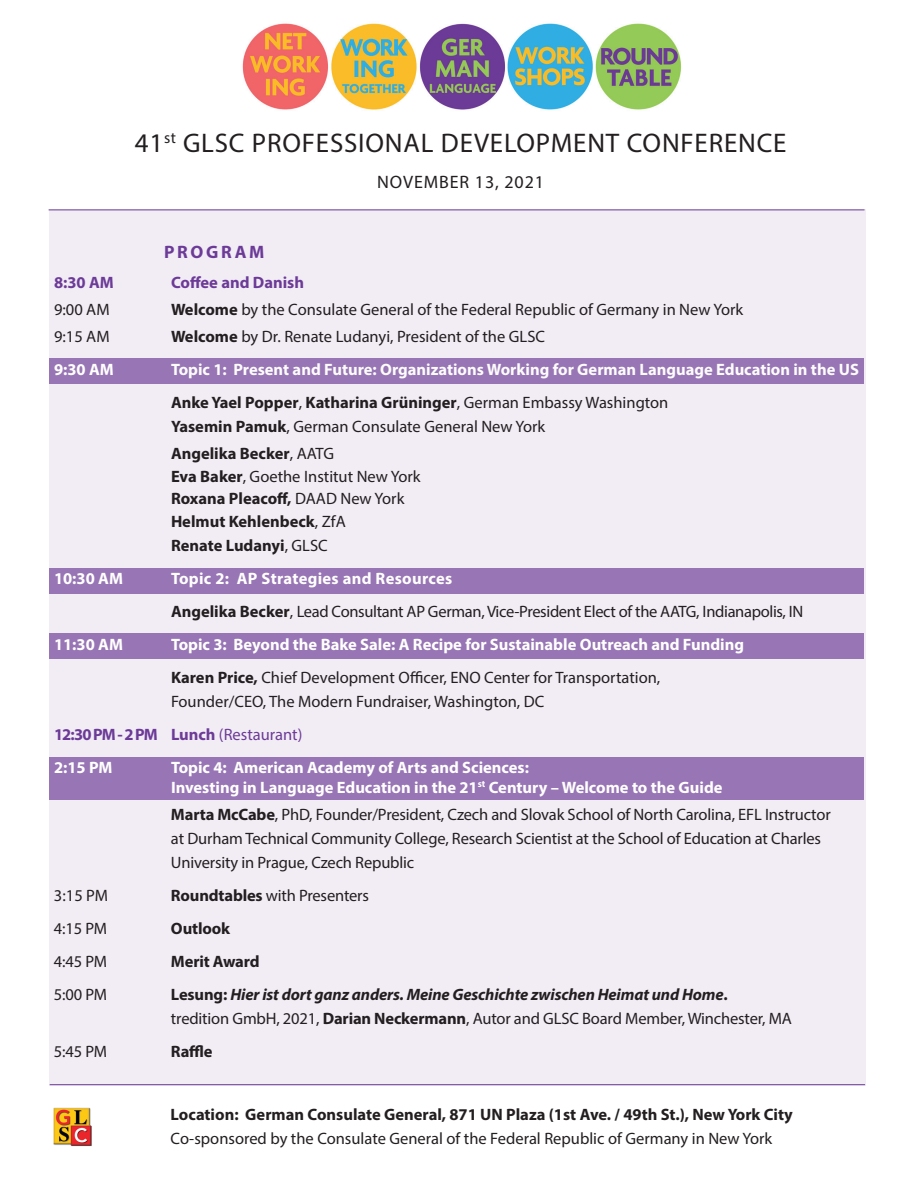
<style>
.page{position:relative;width:918px;height:1188px;background:#fff}
.page>*{position:absolute;margin:0;border:0;box-sizing:border-box;transform-origin:0 0}
.t1{font:27px "Myriad Pro";letter-spacing:.03em;color:#231f20}
.t2{font:18px "Myriad Pro";letter-spacing:.05em;color:#231f20}
.t3{font:700 18px "Myriad Pro";letter-spacing:.15em;color:#6c3b97}
.t4{font:16.5px/33px "Myriad Pro";letter-spacing:-.01em;color:#231f20}
.t5{font:700 16.5px/33px "Myriad Pro";color:#fff}
.t6{font:700 16.5px/22.5px "Myriad Pro";color:#231f20}
.t7{font:italic 700 16.5px/24px "Myriad Pro";letter-spacing:-.01em;color:#231f20}
.t8{font:700 16.5px/33px "Myriad Pro";color:#fcfcfc}
.t9{font:700 16.5px "Myriad Pro";color:#6c3b97}
.s1{font-weight:700}
.s2{color:#231f20}
.s3{font-weight:400;color:#231f20}
.s4{font-weight:400}
.s5{font-weight:700;color:#fff}
.s6{font-weight:700;color:#6c3b97}
.s7{color:#6c3b97}
.s8{font-style:normal}
.s9{font-weight:400;font-style:normal}
</style>
<div class="page">
<div style="left:50px;top:210px;width:816px;height:876px;background:#f2ecf5"></div>
<div style="left:50px;top:757px;width:814px;height:42px;background:#9875b4"></div>
<div style="left:50px;top:633px;width:814px;height:26px;background:#9875b4"></div>
<div style="left:50px;top:568px;width:814px;height:25px;background:#9875b4"></div>
<div style="left:50px;top:358px;width:814px;height:26px;background:#9875b4"></div>
<img style="left:242px;top:23px;width:439px;height:87px">
<hr style="left:49px;top:210px;width:816px;height:1px;background:#6c3b97">
<hr style="left:50px;top:1084px;width:815px;height:1px;background:#6c3b97">
<img style="left:53px;top:1107px;width:39px;height:39px">
<h1 class="t1" style="left:135px;top:126px;width:653px">41<sup>st</sup> GLSC PROFESSIONAL DEVELOPMENT CONFERENCE</h1>
<p class="t2" style="left:377px;top:171px;width:169px">NOVEMBER 13, 2021</p>
<p class="t3" style="left:164px;top:240px;width:102px">PROGRAM</p>
<p class="t9" style="left:54px;top:272px;width:61px">8:30 AM</p>
<p class="t9" style="left:171px;top:272px;width:135px">Coffee and Danish</p>
<p class="t4" style="left:54px;top:293px;width:57px">9:00 AM</p>
<p class="t4" style="left:171px;top:293px;width:574px"><span class="s1">Welcome</span> by the Consulate General of the Federal Republic of Germany in New York</p>
<p class="t4" style="left:54px;top:320px;width:57px">9:15 AM</p>
<p class="t4" style="left:171px;top:320px;width:376px"><span class="s1">Welcome</span> by Dr. Renate Ludanyi, President of the GLSC</p>
<p class="t5" style="left:54px;top:353px;width:61px">9:30 AM</p>
<p class="t8" style="left:171px;top:353px;width:689px">Topic 1: Present and Future: Organizations Working for German Language Education in the US<br><span class="s2">Anke Yael Popper</span><span class="s3">,</span> <span class="s2">Katharina Grüninger</span><span class="s3">, German Embassy Washington</span></p>
<p class="t4" style="left:171px;top:413px;width:376px;line-height:27px"><span class="s1">Yasemin Pamuk</span>, German Consulate General New York<br><span class="s1">Angelika Becker</span>, AATG</p>
<p class="t6" style="left:171px;top:464px;width:251px">Eva Baker<span class="s4">, Goethe Institut New York<br></span>Roxana Pleacoff, <span class="s4">DAAD New York<br></span>Helmut Kehlenbeck<span class="s4">, ZfA</span></p>
<p class="t6" style="left:171px;top:533px;width:158px">Renate Ludanyi<span class="s4">, GLSC</span></p>
<p class="t5" style="left:54px;top:561px;width:71px">10:30 AM</p>
<p class="t4" style="left:171px;top:562px;width:634px"><span class="s5">Topic 2: AP Strategies and Resources<br></span><span class="s1">Angelika Becker</span>, Lead Consultant AP German, Vice-President Elect of the AATG, Indianapolis, IN</p>
<p class="t5" style="left:54px;top:627px;width:71px">11:30 AM</p>
<p class="t5" style="left:171px;top:627px;width:575px">Topic 3: Beyond the Bake Sale: A Recipe for Sustainable Outreach and Funding<br><span class="s2">Karen Price,</span> <span class="s3">Chief Development Officer, ENO Center for Transportation,</span></p>
<p class="t4" style="left:54px;top:685px;width:492px;text-indent:117px">Founder/CEO, The Modern Fundraiser, Washington, DC<br><span class="s6">12:30 PM - 2 PM Lunch</span> <span class="s7">(Restaurant)<br></span><span class="s5">2:15 PM</span></p>
<p class="t5" style="left:171px;top:757px;width:553px;line-height:19.8px">Topic 4: American Academy of Arts and Sciences:<br>Investing in Language Education in the 21<sup>st</sup> Century – Welcome to the Guide</p>
<p class="t4" style="left:171px;top:802px;width:661px;line-height:24px"><span class="s1">Marta McCabe</span>, PhD, Founder/President, Czech and Slovak School of North Carolina, EFL Instructor at Durham Technical Community College, Research Scientist at the School of Education at Charles<br>University in Prague, Czech Republic</p>
<p class="t4" style="left:54px;top:878px;width:56px">3:15 PM</p>
<p class="t4" style="left:171px;top:878px;width:200px"><span class="s1">Roundtables</span> with Presenters</p>
<p class="t4" style="left:54px;top:911px;width:55px">4:15 PM</p>
<p class="t6" style="left:171px;top:916px;width:61px">Outlook</p>
<p class="t4" style="left:54px;top:944px;width:55px">4:45 PM</p>
<p class="t6" style="left:171px;top:949px;width:90px">Merit Award</p>
<p class="t4" style="left:54px;top:977px;width:55px">5:00 PM</p>
<p class="t7" style="left:171px;top:982px;width:622px"><span class="s8">Lesung:</span> Hier ist dort ganz anders. Meine Geschichte zwischen Heimat und Home<span class="s8">.<br></span><span class="s9">tredition GmbH, 2021,</span> <span class="s8">Darian Neckermann</span><span class="s9">, Autor and GLSC Board Member, Winchester, MA</span></p>
<p class="t4" style="left:54px;top:1034px;width:55px">5:45 PM</p>
<p class="t6" style="left:171px;top:1039px;width:43px">Raffle</p>
<p class="t6" style="left:171px;top:1102px;width:624px">Location: German Consulate General, 871 UN Plaza (1st Ave. / 49th St.), New York City</p>
<p class="t4" style="left:171px;top:1121px;width:603px">Co-sponsored by the Consulate General of the Federal Republic of Germany in New York</p>
</div>
